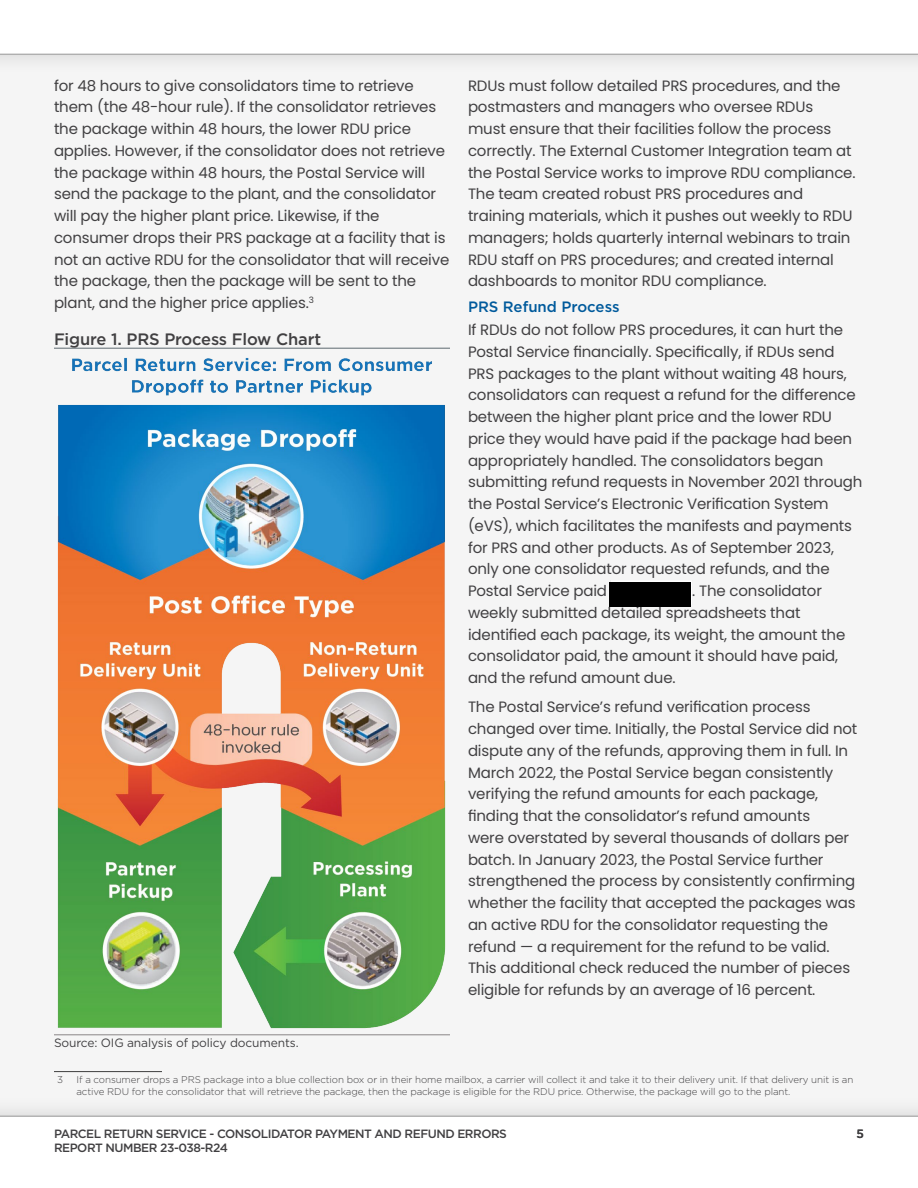
<style>
.page{position:relative;width:918px;height:1188px;background:#fff}
.page>*{position:absolute;margin:0;border:0;box-sizing:border-box;transform-origin:0 0}
.t1{font:500 16.5px "Gotham";letter-spacing:-.01em;color:#414042}
.t2{font:15px/21.8px "Poppins";letter-spacing:-.01em;color:#414042}
.t3{font:500 15px "Gotham";color:#005a9c}
.t4{font:500 12px "Gotham";letter-spacing:-.04em;color:#414042}
.t5{font:12px "Gotham";letter-spacing:-.01em;color:#414042}
.t6{font:300 9.75px/11.7px "Gotham";letter-spacing:-.01em;color:#414042}
</style>
<div class="page">
<div style="left:0;top:0;width:918px;height:75px;background:#eee"></div>
<div style="left:0;top:0;width:918px;height:54px;background:#fff"></div>
<div style="left:0;top:1095px;width:918px;height:93px;background:#efefef"></div>
<div style="left:0;top:1116px;width:918px;height:72px;background:#fff"></div>
<hr style="left:54px;top:348px;width:396px;height:1px;background:#5d696f">
<hr style="left:54px;top:1035px;width:396px;height:1px;background:#8a8687">
<img style="left:57px;top:356px;width:389px;height:673px">
<hr style="left:54px;top:1071px;width:108px;height:1px;background:#3e3e3e">
<div style="left:609px;top:582px;width:82px;height:24px;background:#000"></div>
<p class="t2" style="left:54px;top:75px;width:397px">for 48 hours to give consolidators time to retrieve them (the 48-hour rule). If the consolidator retrieves the package within 48 hours, the lower RDU price applies. However, if the consolidator does not retrieve the package within 48 hours, the Postal Service will send the package to the plant, and the consolidator will pay the higher plant price. Likewise, if the consumer drops their PRS package at a facility that is not an active RDU for the consolidator that will receive the package, then the package will be sent to the plant, and the higher price applies.<sup>3</sup></p>
<p class="t1" style="left:54px;top:330px;width:269px">Figure 1. PRS Process Flow Chart</p>
<p class="t2" style="left:468px;top:75px;width:389px">RDUs must follow detailed PRS procedures, and the postmasters and managers who oversee RDUs<br>must ensure that their facilities follow the process correctly. The External Customer Integration team at the Postal Service works to improve RDU compliance.<br>The team created robust PRS procedures and training materials, which it pushes out weekly to RDU managers; holds quarterly internal webinars to train RDU staff on PRS procedures; and created internal dashboards to monitor RDU compliance.</p>
<p class="t3" style="left:468px;top:298px;width:153px">PRS Refund Process</p>
<p class="t2" style="left:468px;top:319px;width:396px">If RDUs do not follow PRS procedures, it can hurt the Postal Service financially. Specifically, if RDUs send PRS packages to the plant without waiting 48 hours, consolidators can request a refund for the difference between the higher plant price and the lower RDU price they would have paid if the package had been appropriately handled. The consolidators began submitting refund requests in November 2021 through the Postal Service’s Electronic Verification System (eVS), which facilitates the manifests and payments for PRS and other products. As of September 2023, only one consolidator requested refunds, and the Postal Service paid</p>
<p class="t2" style="left:468px;top:580px;width:379px;text-indent:224px">. The consolidator weekly submitted detailed spreadsheets that identified each package, its weight, the amount the consolidator paid, the amount it should have paid, and the refund amount due.</p>
<p class="t2" style="left:468px;top:696px;width:391px">The Postal Service’s refund verification process changed over time. Initially, the Postal Service did not dispute any of the refunds, approving them in full. In March 2022, the Postal Service began consistently verifying the refund amounts for each package, finding that the consolidator’s refund amounts<br>were overstated by several thousands of dollars per batch. In January 2023, the Postal Service further strengthened the process by consistently confirming whether the facility that accepted the packages was an active RDU for the consolidator requesting the refund — a requirement for the refund to be valid.<br>This additional check reduced the number of pieces eligible for refunds by an average of 16 percent.</p>
<p class="t5" style="left:54px;top:1036px;width:244px">Source: OIG analysis of policy documents.</p>
<p class="t6" style="left:57px;top:1074px;width:7px">3</p>
<p class="t6" style="left:76px;top:1074px;width:778px">If a consumer drops a PRS package into a blue collection box or in their home mailbox, a carrier will collect it and take it to their delivery unit. If that delivery unit is an active RDU for the consolidator that will retrieve the package, then the package is eligible for the RDU price. Otherwise, the package will go to the plant.</p>
<p class="t4" style="left:54px;top:1127px;width:454px">PARCEL RETURN SERVICE - CONSOLIDATOR PAYMENT AND REFUND ERRORS</p>
<p class="t4" style="left:857px;top:1127px;width:9px">5</p>
<p class="t4" style="left:54px;top:1141px;width:175px">REPORT NUMBER 23-038-R24</p>
</div>
